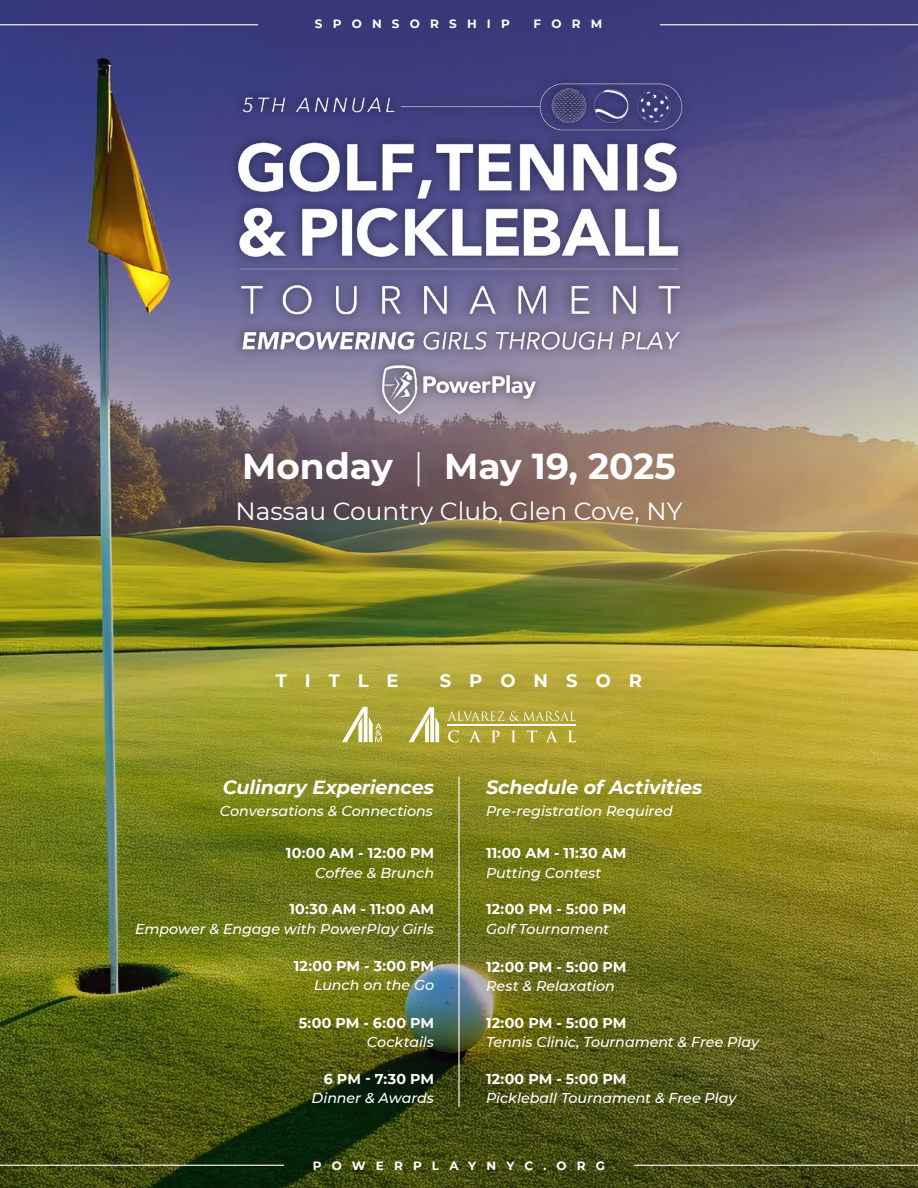
<style>
.page{position:relative;width:918px;height:1188px;background:#fff}
.page>*{position:absolute;margin:0;border:0;box-sizing:border-box;transform-origin:0 0}
.t1{font:700 35.85px "Montserrat";color:#fff}
.t2{font:24.9px "Montserrat";color:#fff}
.t3{font:italic 700 19.2px "Montserrat";letter-spacing:-.005em;color:#fff}
.t4{font:700 18px "Montserrat";letter-spacing:.995em;color:#fff}
.t5{font:italic 500 14.25px "Montserrat";color:#fff}
.t6{font:700 14.25px "Montserrat";letter-spacing:.01em;color:#fff}
.t7{font:700 12px "Montserrat";letter-spacing:.85em;color:#fff}
.s1{font-weight:300}
</style>
<div class="page">
<img style="left:0;top:0;width:918px;height:459px">
<img style="left:0;top:459px;width:918px;height:729px">
<hr style="left:0;top:1165px;width:284px;height:1px;background:#fff">
<hr style="left:634px;top:1165px;width:284px;height:1px;background:#fff">
<img style="left:223px;top:73px;width:472px;height:351px">
<svg style="left:342px;top:707px;width:40px;height:35px"></svg>
<hr style="left:447px;top:725px;width:129px;height:1px;background:#fff">
<svg style="left:447px;top:711px;width:57px;height:10px"></svg>
<svg style="left:510px;top:711px;width:66px;height:10px"></svg>
<svg style="left:448px;top:730px;width:11px;height:12px"></svg>
<svg style="left:469px;top:730px;width:12px;height:12px"></svg>
<svg style="left:491px;top:731px;width:9px;height:11px"></svg>
<svg style="left:511px;top:731px;width:5px;height:11px"></svg>
<svg style="left:527px;top:730px;width:10px;height:12px"></svg>
<svg style="left:545px;top:730px;width:13px;height:12px"></svg>
<svg style="left:568px;top:731px;width:8px;height:11px"></svg>
<svg style="left:409px;top:707px;width:30px;height:35px"></svg>
<hr style="left:660px;top:24px;width:258px;height:1px;background:#fff">
<hr style="left:0;top:24px;width:258px;height:1px;background:#fff">
<hr style="left:458px;top:777px;width:2px;height:330px;background:#fff">
<p class="t7" style="left:315px;top:15px;width:196px">SPONSORSHIP</p>
<p class="t7" style="left:534px;top:15px;width:70px">FORM</p>
<h1 class="t1" style="left:242px;top:441px;width:435px">Monday <span class="s1">|</span> May 19, 2025</h1>
<h2 class="t2" style="left:236px;top:494px;width:448px">Nassau Country Club, Glen Cove, NY</h2>
<p class="t4" style="left:276px;top:667px;width:124px">TITLE</p>
<p class="t4" style="left:440px;top:667px;width:204px">SPONSOR</p>
<h3 class="t3" style="left:223px;top:773px;width:213px">Culinary Experiences</h3>
<h3 class="t3" style="left:486px;top:773px;width:218px">Schedule of Activities</h3>
<p class="t5" style="left:220px;top:801px;width:215px">Conversations &amp; Connections</p>
<p class="t5" style="left:486px;top:801px;width:188px">Pre-registration Required</p>
<p class="t6" style="left:286px;top:843px;width:150px">10:00 AM - 12:00 PM</p>
<p class="t6" style="left:486px;top:843px;width:142px">11:00 AM - 11:30 AM</p>
<p class="t5" style="left:315px;top:863px;width:120px">Coffee &amp; Brunch</p>
<p class="t5" style="left:486px;top:863px;width:117px">Putting Contest</p>
<p class="t6" style="left:289px;top:899px;width:146px">10:30 AM - 11:00 AM</p>
<p class="t6" style="left:486px;top:899px;width:142px">12:00 PM - 5:00 PM</p>
<p class="t5" style="left:135px;top:918px;width:300px">Empower &amp; Engage with PowerPlay Girls</p>
<p class="t5" style="left:486px;top:918px;width:125px">Golf Tournament</p>
<p class="t6" style="left:294px;top:956px;width:142px">12:00 PM - 3:00 PM</p>
<p class="t6" style="left:486px;top:956px;width:142px">12:00 PM - 5:00 PM</p>
<p class="t5" style="left:314px;top:975px;width:122px">Lunch on the Go</p>
<p class="t5" style="left:486px;top:976px;width:130px">Rest &amp; Relaxation</p>
<p class="t6" style="left:299px;top:1013px;width:137px">5:00 PM - 6:00 PM</p>
<p class="t6" style="left:486px;top:1012px;width:142px">12:00 PM - 5:00 PM</p>
<p class="t5" style="left:367px;top:1032px;width:69px">Cocktails</p>
<p class="t5" style="left:486px;top:1032px;width:275px">Tennis Clinic, Tournament &amp; Free Play</p>
<p class="t6" style="left:324px;top:1069px;width:112px">6 PM - 7:30 PM</p>
<p class="t6" style="left:486px;top:1068px;width:142px">12:00 PM - 5:00 PM</p>
<p class="t5" style="left:312px;top:1088px;width:124px">Dinner &amp; Awards</p>
<p class="t5" style="left:486px;top:1088px;width:252px">Pickleball Tournament &amp; Free Play</p>
<p class="t7" style="left:313px;top:1157px;width:294px">POWERPLAYNYC.ORG</p>
</div>
